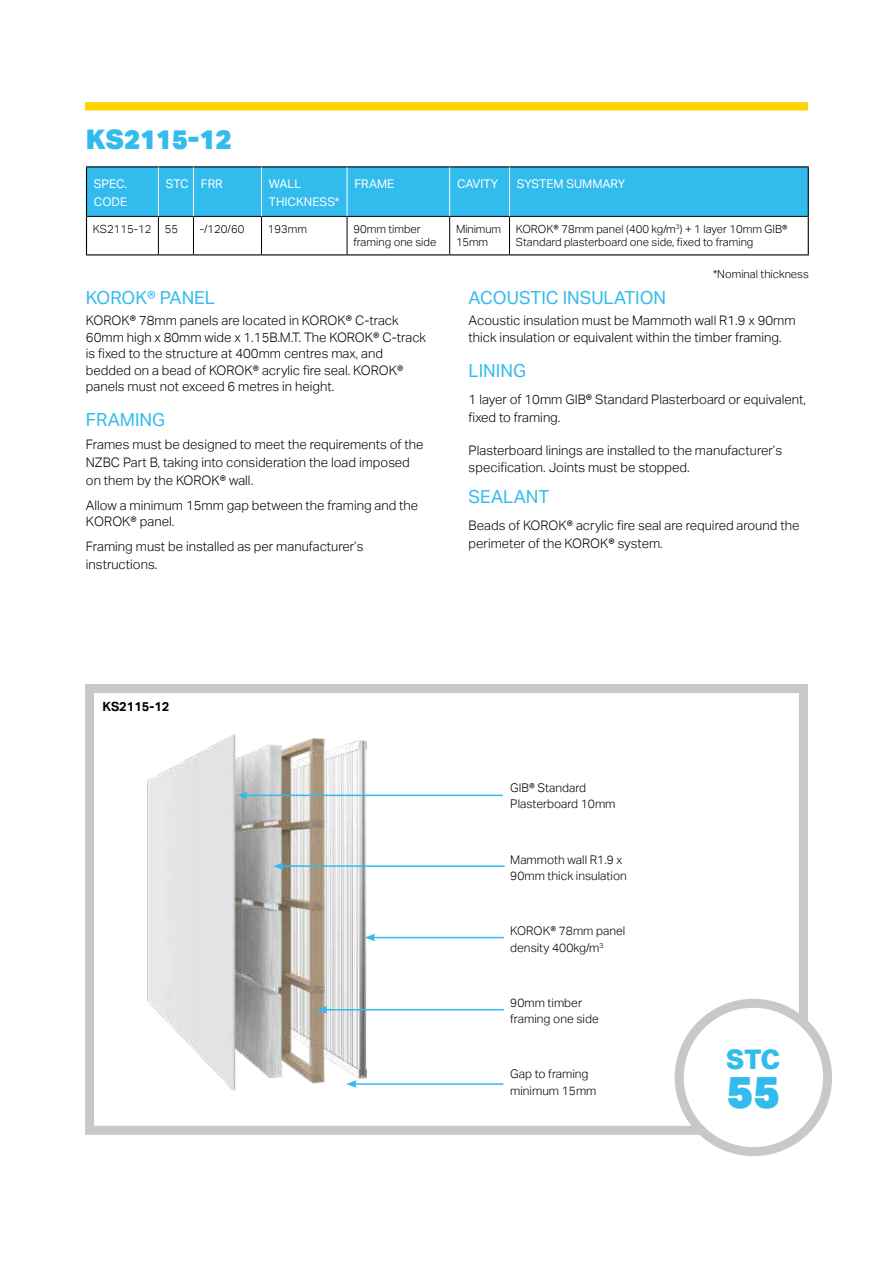
<style>
.page{position:relative;width:893px;height:1263px;background:#fff}
.page>*{position:absolute;margin:0;border:0;box-sizing:border-box;transform-origin:0 0}
.t1{font:900 45px "Aktiv Grotesk";color:#32bbed}
.t2{font:900 27px "Aktiv Grotesk";color:#32bbed}
.t3{font:800 27px "Aktiv Grotesk";color:#32bbed}
.t4{font:18px "Aktiv Grotesk";color:#32bbed}
.t5{font:300 13.2px/16.5px "Aktiv Grotesk";color:#000}
.t6{font:700 12.75px "Aktiv Grotesk";color:#000}
.t7{font:300 12px/16.5px "Aktiv Grotesk";color:#000}
.t8{font:12px/18px "Aktiv Grotesk";color:#fff}
.t9{font:300 11.25px/13.5px "Aktiv Grotesk";color:#000}
</style>
<div class="page">
<div style="left:85px;top:102px;width:723px;height:9px;background:#ffd400;border:2px solid #ffd400"></div>
<img style="left:147px;top:734px;width:299px;height:357px">
<div style="left:85px;top:684px;width:723px;height:451px;border:9px solid #c7c8ca"></div>
<div style="left:87px;top:167px;width:721px;height:49px;background:#32bbed"></div>
<hr style="left:87px;top:216px;width:71px;height:1px;background:#000">
<hr style="left:158px;top:216px;width:35px;height:1px;background:#000">
<hr style="left:158px;top:217px;width:1px;height:37px;background:#000">
<hr style="left:193px;top:216px;width:68px;height:1px;background:#000">
<hr style="left:193px;top:217px;width:1px;height:37px;background:#000">
<hr style="left:261px;top:216px;width:86px;height:1px;background:#000">
<hr style="left:261px;top:217px;width:1px;height:37px;background:#000">
<hr style="left:347px;top:216px;width:103px;height:1px;background:#000">
<hr style="left:347px;top:217px;width:1px;height:37px;background:#000">
<hr style="left:450px;top:216px;width:59px;height:1px;background:#000">
<hr style="left:449px;top:217px;width:1px;height:37px;background:#000">
<hr style="left:509px;top:216px;width:299px;height:1px;background:#000">
<hr style="left:509px;top:217px;width:1px;height:37px;background:#000">
<hr style="left:86px;top:166px;width:72px;height:1px;background:#000">
<hr style="left:86px;top:167px;width:1px;height:49px;background:#000">
<hr style="left:158px;top:166px;width:35px;height:1px;background:#000">
<hr style="left:193px;top:166px;width:68px;height:1px;background:#000">
<hr style="left:261px;top:166px;width:86px;height:1px;background:#000">
<hr style="left:347px;top:166px;width:103px;height:1px;background:#000">
<hr style="left:450px;top:166px;width:59px;height:1px;background:#000">
<hr style="left:509px;top:166px;width:300px;height:1px;background:#000">
<hr style="left:808px;top:167px;width:1px;height:49px;background:#000">
<hr style="left:86px;top:216px;width:1px;height:38px;background:#000">
<hr style="left:808px;top:216px;width:1px;height:38px;background:#000">
<hr style="left:86px;top:254px;width:72px;height:1px;background:#000">
<hr style="left:158px;top:254px;width:35px;height:1px;background:#000">
<hr style="left:193px;top:254px;width:68px;height:1px;background:#000">
<hr style="left:261px;top:254px;width:86px;height:1px;background:#000">
<hr style="left:347px;top:254px;width:103px;height:1px;background:#000">
<hr style="left:450px;top:254px;width:59px;height:1px;background:#000">
<hr style="left:509px;top:254px;width:300px;height:1px;background:#000">
<hr style="left:158px;top:167px;width:1px;height:49px;background:#fff">
<hr style="left:193px;top:167px;width:1px;height:49px;background:#fff">
<hr style="left:261px;top:167px;width:1px;height:49px;background:#fff">
<hr style="left:347px;top:167px;width:1px;height:49px;background:#fff">
<hr style="left:449px;top:167px;width:1px;height:49px;background:#fff">
<hr style="left:509px;top:167px;width:1px;height:49px;background:#fff">
<div style="left:679px;top:1003px;width:148px;height:148px;background:#fff;border-radius:50%"></div>
<div style="left:675px;top:999px;width:157px;height:157px;border:9px solid #c7c8ca;border-radius:50%"></div>
<hr style="left:281px;top:865px;width:224px;height:2px;background:#32bbed">
<svg style="left:273px;top:862px;width:11px;height:8px"></svg>
<hr style="left:373px;top:937px;width:131px;height:1px;background:#32bbed">
<svg style="left:365px;top:934px;width:10px;height:7px"></svg>
<hr style="left:354px;top:1083px;width:149px;height:2px;background:#32bbed">
<svg style="left:346px;top:1080px;width:11px;height:8px"></svg>
<hr style="left:245px;top:795px;width:258px;height:1px;background:#32bbed">
<svg style="left:237px;top:791px;width:11px;height:8px"></svg>
<hr style="left:325px;top:1009px;width:179px;height:1px;background:#32bbed">
<svg style="left:317px;top:1006px;width:10px;height:7px"></svg>
<h2 class="t2" style="left:86px;top:122px;width:147px">KS2115-12</h2>
<p class="t8" style="left:94px;top:175px;width:35px">SPEC.<br>CODE</p>
<p class="t8" style="left:166px;top:175px;width:59px">STC FRR</p>
<p class="t8" style="left:269px;top:175px;width:72px">WALL<br>THICKNESS*</p>
<p class="t8" style="left:354px;top:175px;width:41px">FRAME</p>
<p class="t8" style="left:457px;top:175px;width:43px">CAVITY</p>
<p class="t8" style="left:517px;top:175px;width:110px">SYSTEM SUMMARY</p>
<p class="t9" style="left:93px;top:223px;width:87px">KS2115-12 55</p>
<p class="t9" style="left:200px;top:223px;width:46px">-/120/60</p>
<p class="t9" style="left:268px;top:223px;width:41px">193mm</p>
<p class="t9" style="left:353px;top:223px;width:84px">90mm timber framing one side</p>
<p class="t9" style="left:456px;top:223px;width:46px">Minimum<br>15mm</p>
<p class="t9" style="left:516px;top:223px;width:273px">KOROK® 78mm panel (400 kg/m<sup>3</sup>) + 1 layer 10mm GIB®<br>Standard plasterboard one side, fixed to framing</p>
<p class="t9" style="left:713px;top:268px;width:97px">*Nominal thickness</p>
<h3 class="t4" style="left:86px;top:287px;width:131px">KOROK® PANEL</h3>
<p class="t5" style="left:86px;top:313px;width:342px">KOROK® 78mm panels are located in KOROK® C-track 60mm high x 80mm wide x 1.15B.M.T. The KOROK® C-track is fixed to the structure at 400mm centres max, and bedded on a bead of KOROK® acrylic fire seal. KOROK® panels must not exceed 6 metres in height.</p>
<h3 class="t4" style="left:86px;top:409px;width:81px">FRAMING</h3>
<p class="t5" style="left:86px;top:436px;width:339px;line-height:18px">Frames must be designed to meet the requirements of the<br>NZBC Part B, taking into consideration the load imposed on them by the KOROK® wall.</p>
<p class="t5" style="left:86px;top:497px;width:334px">Allow a minimum 15mm gap between the framing and the<br>KOROK® panel.</p>
<p class="t5" style="left:86px;top:539px;width:279px;line-height:18px">Framing must be installed as per manufacturer’s instructions.</p>
<h3 class="t4" style="left:469px;top:287px;width:199px">ACOUSTIC INSULATION</h3>
<p class="t5" style="left:469px;top:312px;width:328px">Acoustic insulation must be Mammoth wall R1.9 x 90mm thick insulation or equivalent within the timber framing.</p>
<h3 class="t4" style="left:469px;top:360px;width:59px">LINING</h3>
<p class="t5" style="left:469px;top:391px;width:339px;line-height:18px">1 layer of 10mm GIB® Standard Plasterboard or equivalent, fixed to framing.</p>
<p class="t5" style="left:469px;top:443px;width:315px">Plasterboard linings are installed to the manufacturer’s specification. Joints must be stopped.</p>
<h3 class="t4" style="left:469px;top:486px;width:82px">SEALANT</h3>
<p class="t5" style="left:469px;top:516px;width:332px;line-height:18px">Beads of KOROK® acrylic fire seal are required around the perimeter of the KOROK® system.</p>
<p class="t6" style="left:103px;top:699px;width:68px">KS2115-12</p>
<p class="t7" style="left:510px;top:780px;width:107px">GIB® Standard<br>Plasterboard 10mm</p>
<p class="t7" style="left:510px;top:851px;width:118px">Mammoth wall R1.9 x<br>90mm thick insulation</p>
<p class="t7" style="left:510px;top:924px;width:117px">KOROK® 78mm panel density 400kg/m<sup>3</sup></p>
<p class="t7" style="left:510px;top:995px;width:90px">90mm timber framing one side</p>
<p class="t7" style="left:510px;top:1067px;width:88px">Gap to framing minimum 15mm</p>
<h2 class="t3" style="left:726px;top:1044px;width:56px">STC</h2>
<h1 class="t1" style="left:726px;top:1066px;width:55px">55</h1>
</div>
